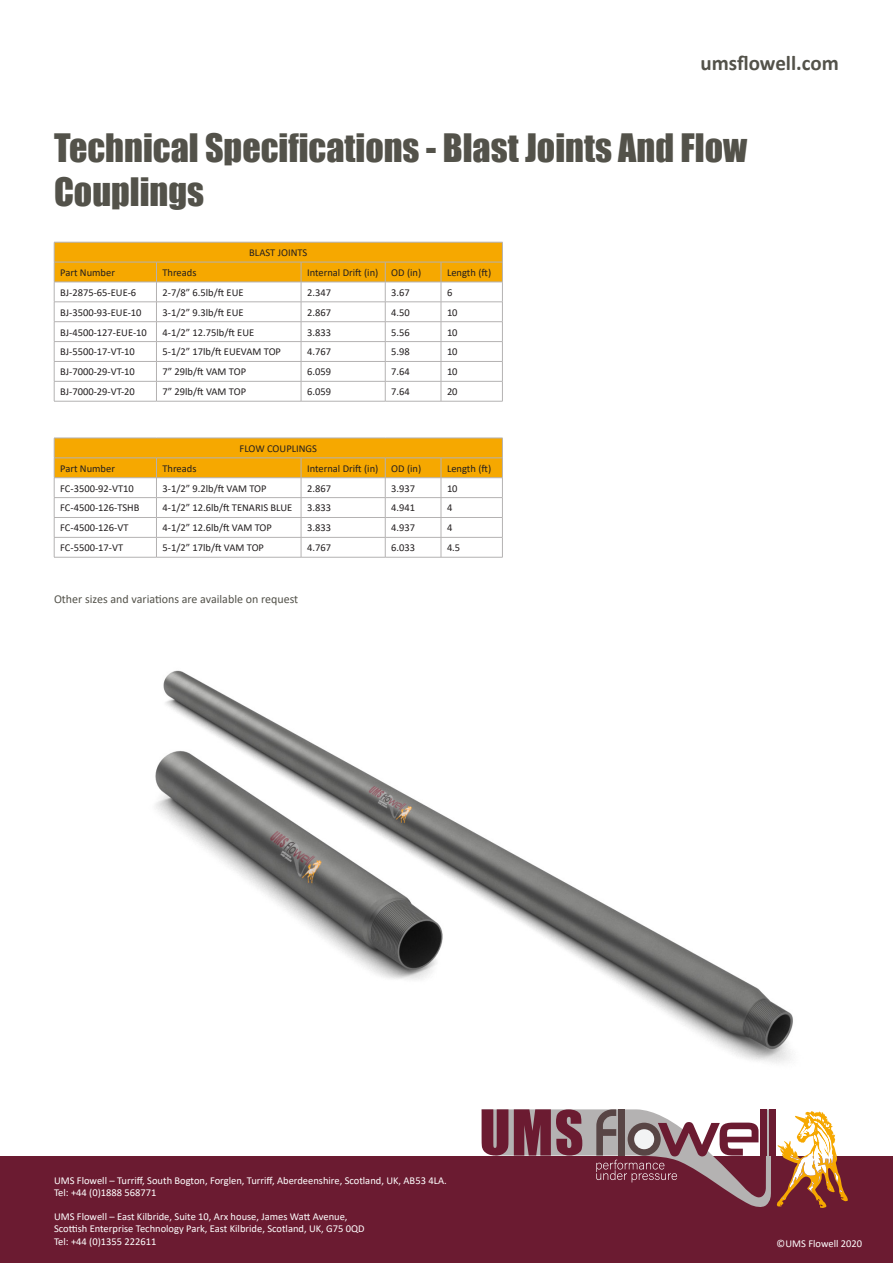
<style>
.page{position:relative;width:893px;height:1263px;background:#fff}
.page>*{position:absolute;margin:0;border:0;box-sizing:border-box;transform-origin:0 0}
.t1{font:36px "Impact";color:#53524a}
.t2{font:700 21px "Calibri";color:#53524a}
.t3{font:12px "Calibri";color:#53524a}
.t4{font:10.5px "Calibri";color:#231f20}
.t5{font:10.5px "Calibri";color:#fff}
</style>
<div class="page">
<img style="left:53px;top:437px;width:740px;height:719px">
<div style="left:0;top:1156px;width:893px;height:107px;background:#6b1b31"></div>
<div style="left:769px;top:1109px;width:7px;height:46px;background:#6b1b31"></div>
<svg style="left:777px;top:1111px;width:71px;height:97px"></svg>
<svg style="left:482px;top:1109px;width:289px;height:98px"></svg>
<hr style="left:54px;top:401px;width:102px;height:1px;background:#b4b2b2">
<hr style="left:156px;top:401px;width:145px;height:1px;background:#b4b2b2">
<hr style="left:301px;top:401px;width:84px;height:1px;background:#b4b2b2">
<hr style="left:385px;top:401px;width:56px;height:1px;background:#b4b2b2">
<hr style="left:441px;top:401px;width:62px;height:1px;background:#b4b2b2">
<svg style="left:54px;top:242px;width:449px;height:159px"></svg>
<hr style="left:54px;top:282px;width:102px;height:1px;background:#b4b2b2">
<hr style="left:156px;top:282px;width:145px;height:1px;background:#b4b2b2">
<hr style="left:301px;top:282px;width:84px;height:1px;background:#b4b2b2">
<hr style="left:385px;top:282px;width:56px;height:1px;background:#b4b2b2">
<hr style="left:441px;top:282px;width:62px;height:1px;background:#b4b2b2">
<hr style="left:54px;top:557px;width:102px;height:1px;background:#b4b2b2">
<hr style="left:156px;top:557px;width:145px;height:1px;background:#b4b2b2">
<hr style="left:301px;top:557px;width:84px;height:1px;background:#b4b2b2">
<hr style="left:385px;top:557px;width:56px;height:1px;background:#b4b2b2">
<hr style="left:441px;top:557px;width:62px;height:1px;background:#b4b2b2">
<svg style="left:54px;top:438px;width:449px;height:119px"></svg>
<hr style="left:54px;top:477px;width:102px;height:1px;background:#b4b2b2">
<hr style="left:156px;top:477px;width:145px;height:1px;background:#b4b2b2">
<hr style="left:301px;top:477px;width:84px;height:1px;background:#b4b2b2">
<hr style="left:385px;top:477px;width:56px;height:1px;background:#b4b2b2">
<hr style="left:441px;top:477px;width:62px;height:1px;background:#b4b2b2">
<p class="t2" style="left:700px;top:48px;width:140px">umsflowell.com</p>
<p class="t1" style="left:54px;top:120px;width:695px">Technical Specifications - Blast Joints And Flow</p>
<p class="t1" style="left:54px;top:164px;width:152px">Couplings</p>
<p class="t4" style="left:249px;top:245px;width:60px">BLAST JOINTS</p>
<p class="t4" style="left:60px;top:265px;width:56px">Part Number</p>
<p class="t4" style="left:162px;top:265px;width:36px">Threads</p>
<p class="t4" style="left:307px;top:265px;width:73px">Internal Drift (in)</p>
<p class="t4" style="left:391px;top:265px;width:32px">OD (in)</p>
<p class="t4" style="left:447px;top:265px;width:46px">Length (ft)</p>
<p class="t4" style="left:60px;top:285px;width:78px">BJ-2875-65-EUE-6</p>
<p class="t4" style="left:162px;top:285px;width:83px">2-7/8” 6.5lb/ft EUE</p>
<p class="t4" style="left:307px;top:285px;width:25px">2.347</p>
<p class="t4" style="left:391px;top:285px;width:20px">3.67</p>
<p class="t4" style="left:447px;top:285px;width:7px">6</p>
<p class="t4" style="left:60px;top:305px;width:83px">BJ-3500-93-EUE-10</p>
<p class="t4" style="left:162px;top:305px;width:83px">3-1/2” 9.3lb/ft EUE</p>
<p class="t4" style="left:307px;top:305px;width:25px">2.867</p>
<p class="t4" style="left:391px;top:305px;width:20px">4.50</p>
<p class="t4" style="left:447px;top:305px;width:12px">10</p>
<p class="t4" style="left:60px;top:325px;width:88px">BJ-4500-127-EUE-10</p>
<p class="t4" style="left:162px;top:325px;width:93px">4-1/2” 12.75lb/ft EUE</p>
<p class="t4" style="left:307px;top:325px;width:25px">3.833</p>
<p class="t4" style="left:391px;top:325px;width:20px">5.56</p>
<p class="t4" style="left:447px;top:325px;width:12px">10</p>
<p class="t4" style="left:60px;top:345px;width:76px">BJ-5500-17-VT-10</p>
<p class="t4" style="left:162px;top:345px;width:120px">5-1/2” 17lb/ft EUEVAM TOP</p>
<p class="t4" style="left:307px;top:345px;width:25px">4.767</p>
<p class="t4" style="left:391px;top:345px;width:20px">5.98</p>
<p class="t4" style="left:447px;top:345px;width:12px">10</p>
<p class="t4" style="left:60px;top:365px;width:76px">BJ-7000-29-VT-10</p>
<p class="t4" style="left:162px;top:365px;width:85px">7” 29lb/ft VAM TOP</p>
<p class="t4" style="left:307px;top:365px;width:25px">6.059</p>
<p class="t4" style="left:391px;top:365px;width:20px">7.64</p>
<p class="t4" style="left:447px;top:365px;width:12px">10</p>
<p class="t4" style="left:60px;top:384px;width:76px">BJ-7000-29-VT-20</p>
<p class="t4" style="left:162px;top:384px;width:85px">7” 29lb/ft VAM TOP</p>
<p class="t4" style="left:307px;top:384px;width:25px">6.059</p>
<p class="t4" style="left:391px;top:384px;width:20px">7.64</p>
<p class="t4" style="left:447px;top:384px;width:12px">20</p>
<p class="t4" style="left:240px;top:441px;width:79px">FLOW COUPLINGS</p>
<p class="t4" style="left:60px;top:461px;width:56px">Part Number</p>
<p class="t4" style="left:162px;top:461px;width:36px">Threads</p>
<p class="t4" style="left:307px;top:461px;width:73px">Internal Drift (in)</p>
<p class="t4" style="left:391px;top:461px;width:32px">OD (in)</p>
<p class="t4" style="left:447px;top:461px;width:46px">Length (ft)</p>
<p class="t4" style="left:60px;top:481px;width:75px">FC-3500-92-VT10</p>
<p class="t4" style="left:162px;top:481px;width:106px">3-1/2” 9.2lb/ft VAM TOP</p>
<p class="t4" style="left:307px;top:481px;width:25px">2.867</p>
<p class="t4" style="left:391px;top:481px;width:25px">3.937</p>
<p class="t4" style="left:447px;top:481px;width:12px">10</p>
<p class="t4" style="left:60px;top:501px;width:81px">FC-4500-126-TSHB</p>
<p class="t4" style="left:162px;top:501px;width:131px">4-1/2” 12.6lb/ft TENARIS BLUE</p>
<p class="t4" style="left:307px;top:501px;width:25px">3.833</p>
<p class="t4" style="left:391px;top:501px;width:25px">4.941</p>
<p class="t4" style="left:447px;top:501px;width:7px">4</p>
<p class="t4" style="left:60px;top:521px;width:70px">FC-4500-126-VT</p>
<p class="t4" style="left:162px;top:521px;width:111px">4-1/2” 12.6lb/ft VAM TOP</p>
<p class="t4" style="left:307px;top:521px;width:25px">3.833</p>
<p class="t4" style="left:391px;top:521px;width:25px">4.937</p>
<p class="t4" style="left:447px;top:521px;width:7px">4</p>
<p class="t4" style="left:60px;top:540px;width:64px">FC-5500-17-VT</p>
<p class="t4" style="left:162px;top:540px;width:103px">5-1/2” 17lb/ft VAM TOP</p>
<p class="t4" style="left:307px;top:540px;width:25px">4.767</p>
<p class="t4" style="left:391px;top:540px;width:25px">6.033</p>
<p class="t4" style="left:447px;top:540px;width:15px">4.5</p>
<p class="t3" style="left:54px;top:591px;width:246px">Other sizes and variations are available on request</p>
<p class="t5" style="left:54px;top:1173px;width:394px">UMS Flowell – Turriff, South Bogton, Forglen, Turriff, Aberdeenshire, Scotland, UK, AB53 4LA.</p>
<p class="t5" style="left:54px;top:1185px;width:104px">Tel: +44 (0)1888 568771</p>
<p class="t5" style="left:54px;top:1209px;width:295px">UMS Flowell – East Kilbride, Suite 10, Arx house, James Watt Avenue,</p>
<p class="t5" style="left:54px;top:1221px;width:312px">Scottish Enterprise Technology Park, East Kilbride, Scotland, UK, G75 0QD</p>
<p class="t5" style="left:54px;top:1234px;width:104px">Tel: +44 (0)1355 222611</p>
<p class="t5" style="left:777px;top:1236px;width:87px">©UMS Flowell 2020</p>
</div>
